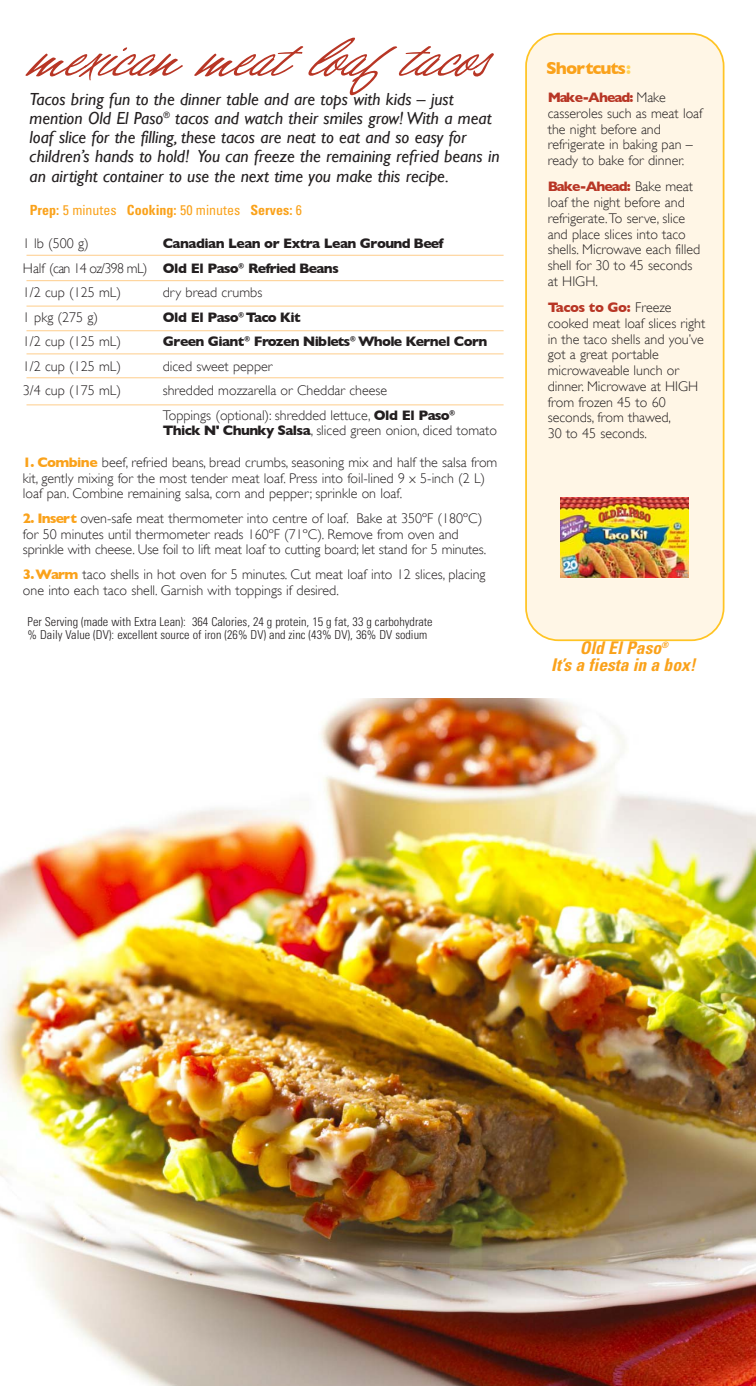
<style>
.page{position:relative;width:756px;height:1386px;background:#fff}
.page>*{position:absolute;margin:0;border:0;box-sizing:border-box;transform-origin:0 0}
.t1{font:56px "Shirley Script JF";color:#b83625}
.t2{font:italic 17.5px/19.2px "Gill Sans";color:#231f20}
.t3{font:italic 700 condensed 17.5px/17.5px "Univers";color:#faa21b;text-align:center}
.t4{font:700 17.5px "Gill Sans";letter-spacing:-.055em;color:#faa21b}
.t5{font:300 14px/15.8px "Gill Sans";color:#231f20}
.t6{font:700 14px/24.5px "Gill Sans";letter-spacing:-.04em;color:#231f20}
.t7{font:700 condensed 14px "Univers";color:#faa21b}
.t8{font:300 condensed 12.25px/12.2px "Univers";color:#231f20}
.s1{font-weight:400}
.s2{font-weight:300}
.s3{font-weight:700}
.s4{font-weight:700;color:#faa21b}
.s5{color:#ffd457}
.s6{font-weight:700;color:#b83625}
</style>
<div class="page">
<div style="left:525px;top:33px;width:199px;height:608px;background:#fff6e6"></div>
<hr style="left:27px;top:255px;width:477px;height:1px;background:#fecd8b">
<hr style="left:27px;top:280px;width:477px;height:1px;background:#fecd8b">
<hr style="left:27px;top:306px;width:477px;height:1px;background:#fecd8b">
<hr style="left:27px;top:330px;width:477px;height:1px;background:#fecd8b">
<hr style="left:27px;top:354px;width:477px;height:1px;background:#fecd8b">
<hr style="left:27px;top:377px;width:477px;height:1px;background:#fecd8b">
<hr style="left:27px;top:405px;width:477px;height:1px;background:#fecd8b">
<img style="left:561px;top:498px;width:127px;height:79px">
<img style="left:0;top:699px;width:756px;height:687px">
<h1 class="t1" style="left:29px;top:41px;width:459px">mexican meat loaftacos</h1>
<p class="t2" style="left:30px;top:89px;width:471px">Tacos bring fun to the dinner table and are tops with kids – just mention Old El Paso<sup>®</sup> tacos and watch their smiles grow! With a meat loaf slice for the filling, these tacos are neat to eat and so easy for children’s hands to hold! You can freeze the remaining refried beans in an airtight container to use the next time you make this recipe.</p>
<p class="t7" style="left:30px;top:205px;width:274px">Prep: <span class="s1">5 minutes</span> Cooking: <span class="s1">50 minutes</span> Serves: <span class="s1">6</span></p>
<p class="t5" style="left:23px;top:236px;width:67px">1 lb (500 g)</p>
<p class="t6" style="left:23px;top:231px;width:422px;text-indent:140px">Canadian Lean or Extra Lean Ground Beef<br><span class="s2">Half (can 14 oz/398 mL)</span> Old El Paso<sup>®</sup> Refried Beans<br><span class="s2">1/2 cup (125 mL)</span></p>
<p class="t5" style="left:163px;top:285px;width:101px">dry bread crumbs</p>
<p class="t5" style="left:23px;top:309px;width:77px">1 pkg (275 g)</p>
<p class="t6" style="left:163px;top:305px;width:139px">Old El Paso<sup>®</sup> Taco Kit</p>
<p class="t5" style="left:23px;top:334px;width:100px">1/2 cup (125 mL)</p>
<p class="t6" style="left:163px;top:329px;width:326px">Green Giant<sup>®</sup> Frozen Niblets<sup>®</sup> Whole Kernel Corn</p>
<p class="t5" style="left:23px;top:358px;width:100px">1/2 cup (125 mL)</p>
<p class="t5" style="left:163px;top:358px;width:111px">diced sweet pepper</p>
<p class="t5" style="left:23px;top:383px;width:100px">3/4 cup (175 mL)</p>
<p class="t5" style="left:163px;top:378px;width:294px;line-height:24.5px">shredded mozzarella or Cheddar cheese<br>Toppings (optional): shredded lettuce, <span class="s3">Old El Paso</span><sup>®</sup></p>
<p class="t5" style="left:163px;top:423px;width:336px"><span class="s3">Thick N' Chunky Salsa</span>, sliced green onion, diced tomato</p>
<p class="t5" style="left:23px;top:454px;width:476px"><span class="s4">1. Combine</span> beef, refried beans, bread crumbs, seasoning mix and half the salsa from kit, gently mixing for the most tender meat loaf. Press into foil-lined 9 x 5-inch (2 L) loaf pan. Combine remaining salsa, corn and pepper; sprinkle on loaf.</p>
<p class="t5" style="left:23px;top:510px;width:465px"><span class="s4">2. Insert</span> oven-safe meat thermometer into centre of loaf. Bake at 350ºF (180ºC) for 50 minutes until thermometer reads 160ºF (71ºC). Remove from oven and sprinkle with cheese. Use foil to lift meat loaf to cutting board; let stand for 5 minutes.</p>
<p class="t5" style="left:23px;top:566px;width:464px"><span class="s4">3.Warm</span> taco shells in hot oven for 5 minutes. Cut meat loaf into 12 slices, placing one into each taco shell. Garnish with toppings if desired.</p>
<p class="t8" style="left:28px;top:617px;width:407px">Per Serving (made with Extra Lean): 364 Calories, 24 g protein, 15 g fat, 33 g carbohydrate % Daily Value (DV): excellent source of iron (26% DV) and zinc (43% DV), 36% DV sodium</p>
<p class="t4" style="left:546px;top:58px;width:86px">Shortcuts<span class="s5">:</span></p>
<p class="t5" style="left:548px;top:90px;width:156px"><span class="s6">Make-Ahead:</span> Make casseroles such as meat loaf the night before and refrigerate in baking pan – ready to bake for dinner.</p>
<p class="t5" style="left:548px;top:179px;width:154px"><span class="s6">Bake-Ahead:</span> Bake meat loaf the night before and refrigerate.To serve, slice and place slices into taco shells. Microwave each filled shell for 30 to 45 seconds at HIGH.</p>
<p class="t5" style="left:548px;top:300px;width:159px"><span class="s6">Tacos to Go:</span> Freeze cooked meat loaf slices right in the taco shells and you’ve got a great portable microwaveable lunch or dinner. Microwave at HIGH from frozen 45 to 60 seconds, from thawed,<br>30 to 45 seconds.</p>
<p class="t3" style="left:551px;top:641px;width:149px">Old ElPaso<sup>®<br></sup>It’s a fiesta in a box!</p>
</div>
